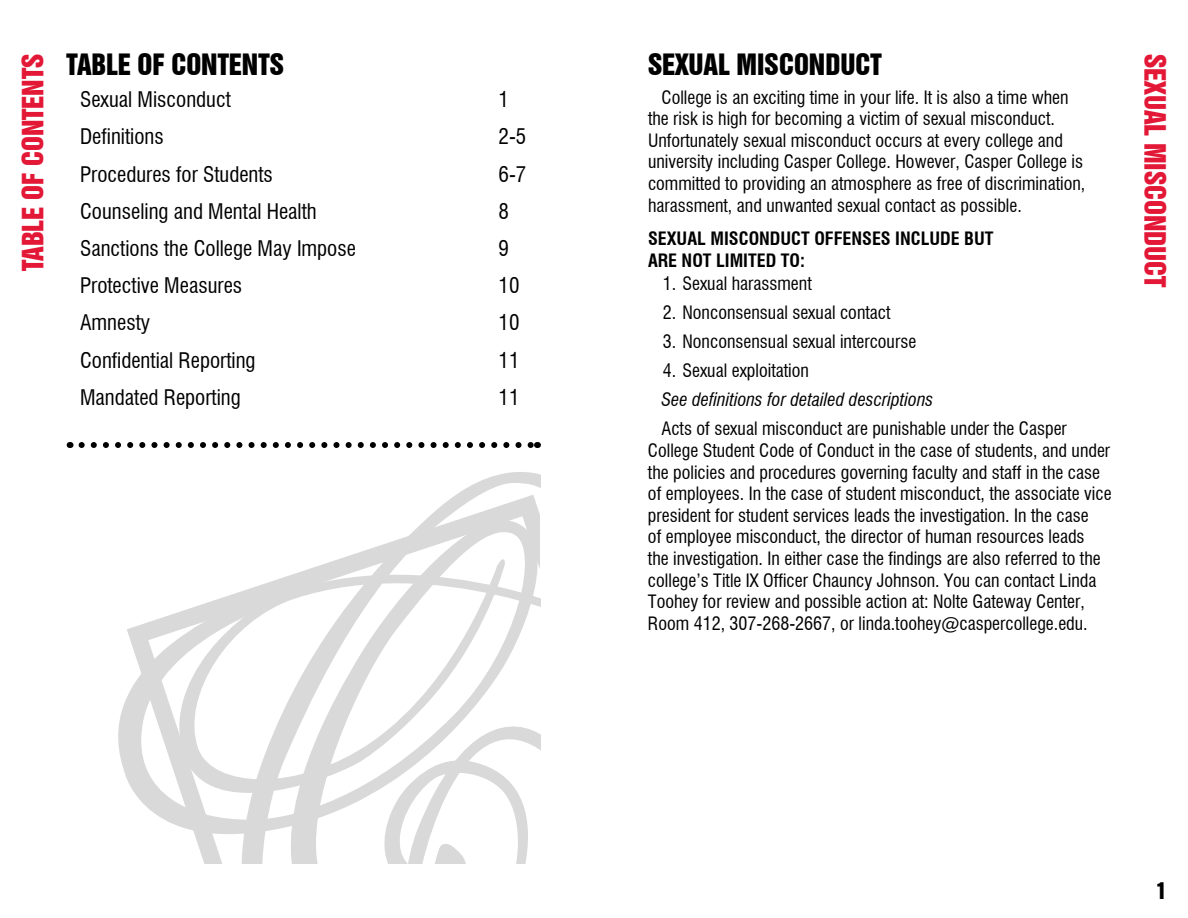
<style>
.page{position:relative;width:1188px;height:918px;background:#fff}
.page>*{position:absolute;margin:0;border:0;box-sizing:border-box;transform-origin:0 0}
.t1{font:27px "Swiss 921 BT Regular A";color:#000}
.t2{font:27px "Swiss 921 BT Regular A";color:#e31837}
.t3{font:condensed 21px "Swiss 721 BT";color:#000}
.t4{font:21px "Swiss 921 BT Regular A";color:#000}
.t5{font:condensed 18px/21.6px "Swiss 721 BT";color:#000}
.t6{font:700 condensed 18px/21.6px "Swiss 721 BT";color:#000}
.t7{font:italic condensed 18px "Swiss 721 BT";color:#000}
</style>
<div class="page">
<svg style="left:82px;top:442px;width:449px;height:6px"></svg>
<svg style="left:444px;top:472px;width:96px;height:32px"></svg>
<svg style="left:118px;top:504px;width:422px;height:360px"></svg>
<svg style="left:160px;top:542px;width:380px;height:285px"></svg>
<h1 class="t2" style="left:15px;top:271px;width:219px;rotate:-90deg">TABLE OF CONTENTS</h1>
<h1 class="t1" style="left:67px;top:46px;width:219px">TABLE OF CONTENTS</h1>
<p class="t3" style="left:80px;top:87px;width:152px">Sexual Misconduct</p>
<p class="t3" style="left:499px;top:87px;width:12px">1</p>
<p class="t3" style="left:80px;top:124px;width:85px">Definitions</p>
<p class="t3" style="left:499px;top:124px;width:29px">2-5</p>
<p class="t3" style="left:80px;top:161px;width:194px">Procedures for Students</p>
<p class="t3" style="left:499px;top:161px;width:29px">6-7</p>
<p class="t3" style="left:80px;top:199px;width:238px">Counseling and Mental Health</p>
<p class="t3" style="left:499px;top:199px;width:12px">8</p>
<p class="t3" style="left:80px;top:236px;width:277px">Sanctions the College May Impose</p>
<p class="t3" style="left:499px;top:236px;width:12px">9</p>
<p class="t3" style="left:80px;top:273px;width:164px">Protective Measures</p>
<p class="t3" style="left:499px;top:273px;width:22px">10</p>
<p class="t3" style="left:80px;top:310px;width:72px">Amnesty</p>
<p class="t3" style="left:499px;top:310px;width:22px">10</p>
<p class="t3" style="left:80px;top:347px;width:177px">Confidential Reporting</p>
<p class="t3" style="left:499px;top:347px;width:22px">11</p>
<p class="t3" style="left:80px;top:385px;width:162px">Mandated Reporting</p>
<p class="t3" style="left:499px;top:385px;width:22px">11</p>
<h1 class="t1" style="left:648px;top:46px;width:235px">SEXUAL MISCONDUCT</h1>
<p class="t5" style="left:648px;top:86px;width:439px;text-indent:14px">College is an exciting time in your life. It is also a time when the risk is high for becoming a victim of sexual misconduct.<br>Unfortunately sexual misconduct occurs at every college and university including Casper College. However, Casper College is committed to providing an atmosphere as free of discrimination, harassment, and unwanted sexual contact as possible.</p>
<p class="t6" style="left:648px;top:228px;width:347px">SEXUAL MISCONDUCT OFFENSES INCLUDE BUT<br>ARE NOT LIMITED TO:</p>
<p class="t5" style="left:663px;top:273px;width:150px">1. Sexual harassment</p>
<p class="t5" style="left:663px;top:302px;width:229px">2. Nonconsensual sexual contact</p>
<p class="t5" style="left:663px;top:331px;width:255px">3. Nonconsensual sexual intercourse</p>
<p class="t5" style="left:663px;top:360px;width:147px">4. Sexual exploitation</p>
<p class="t7" style="left:661px;top:389px;width:273px">See definitions for detailed descriptions</p>
<p class="t5" style="left:648px;top:418px;width:465px;text-indent:14px">Acts of sexual misconduct are punishable under the Casper College Student Code of Conduct in the case of students, and under the policies and procedures governing faculty and staff in the case of employees. In the case of student misconduct, the associate vice president for student services leads the investigation. In the case<br>of employee misconduct, the director of human resources leads<br>the investigation. In either case the findings are also referred to the college’s Title IX Officer Chauncy Johnson. You can contact Linda Toohey for review and possible action at: Nolte Gateway Center, Room 412, 307-268-2667, or linda.toohey@caspercollege.edu.</p>
<h1 class="t2" style="left:1173px;top:54px;width:235px;rotate:90deg">SEXUAL MISCONDUCT</h1>
<p class="t4" style="left:1156px;top:877px;width:12px">1</p>
</div>
